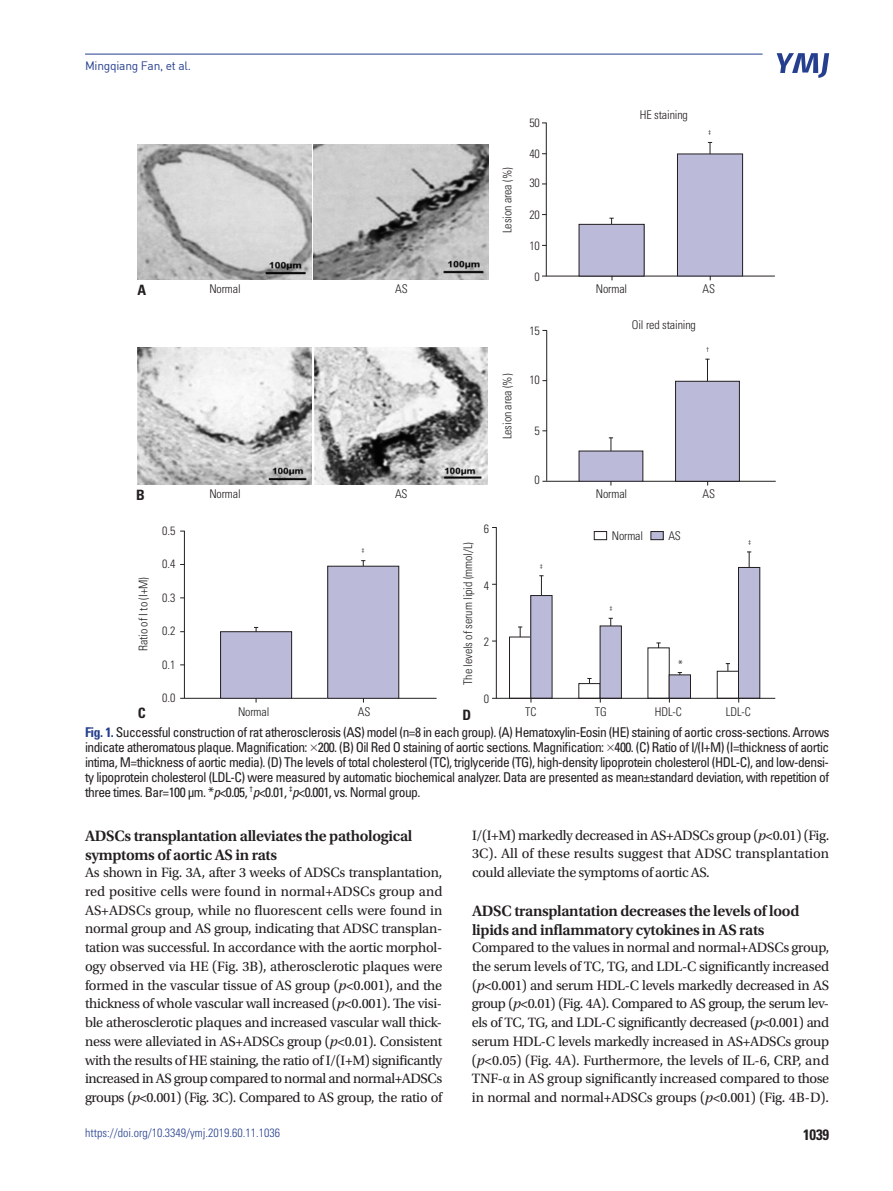
<style>
.page{position:relative;width:893px;height:1191px;background:#fff}
.page>*{position:absolute;margin:0;border:0;box-sizing:border-box;transform-origin:0 0}
.t1{font:600 15.75px/18.8px "Utopia Std";letter-spacing:-.02em;color:#231f20}
.t2{font:700 condensed 15px "Univers LT Std";color:#231f20}
.t3{font:14.25px/18.8px "Utopia Std";letter-spacing:-.025em;color:#231f20;text-align:justify}
.t4{font:700 condensed 14.25px "Univers LT Std";color:#231f20}
.t5{font:condensed 13.5px/15px "Univers LT Std";letter-spacing:-.04em;color:#231f20;text-align:justify}
.t6{font:300 condensed 12px "Univers LT Std";letter-spacing:-.01em;color:#231f20}
.t7{font:300 condensed 12px "Univers LT Std";color:#253f8e}
.t8{font:12px "Dinreg";letter-spacing:-.02em;color:#253f8e}
.t9{font:300 condensed 7.05px "Univers LT Std";color:#231f20}
.s1{font-weight:700;color:#253f8e}
.s2{font-family:"Garamond";font-stretch:normal}
.s3{font-style:italic}
.s4{font-family:"Times New Roman"}
</style>
<div class="page">
<svg style="left:777px;top:53px;width:52px;height:25px"></svg>
<hr style="left:85px;top:54px;width:678px;height:1px;background:#253f8e">
<img style="left:138px;top:144px;width:173px;height:135px">
<img style="left:314px;top:144px;width:175px;height:135px">
<img style="left:138px;top:348px;width:174px;height:137px">
<img style="left:314px;top:348px;width:174px;height:137px">
<hr style="left:611px;top:218px;width:1px;height:40px;background:#231f20">
<hr style="left:710px;top:142px;width:1px;height:40px;background:#231f20">
<svg style="left:609px;top:437px;width:4px;height:14px"></svg>
<hr style="left:707px;top:359px;width:1px;height:72px;background:#231f20">
<hr style="left:520px;top:627px;width:1px;height:35px;background:#231f20">
<hr style="left:658px;top:643px;width:1px;height:35px;background:#231f20">
<svg style="left:726px;top:663px;width:4px;height:8px"></svg>
<hr style="left:541px;top:575px;width:1px;height:36px;background:#231f20">
<hr style="left:610px;top:618px;width:1px;height:36px;background:#231f20">
<hr style="left:749px;top:552px;width:1px;height:35px;background:#231f20">
<hr style="left:256px;top:627px;width:1px;height:43px;background:#231f20">
<hr style="left:363px;top:560px;width:1px;height:43px;background:#231f20">
<div style="left:594px;top:531px;width:13px;height:9px;border:1px solid #231f20"></div>
<div style="left:651px;top:531px;width:12px;height:8px;background:#bbbbd9"></div>
<div style="left:651px;top:531px;width:12px;height:9px;border:1px solid #231f20"></div>
<hr style="left:546px;top:123px;width:1px;height:153px;background:#231f20">
<hr style="left:546px;top:330px;width:1px;height:151px;background:#231f20">
<hr style="left:496px;top:527px;width:1px;height:171px;background:#231f20">
<hr style="left:184px;top:531px;width:1px;height:167px;background:#231f20">
<hr style="left:542px;top:276px;width:233px;height:1px;background:#231f20">
<hr style="left:542px;top:481px;width:234px;height:1px;background:#231f20">
<hr style="left:180px;top:698px;width:257px;height:1px;background:#231f20">
<div style="left:579px;top:224px;width:65px;height:52px;background:#bbbbd9"></div>
<div style="left:677px;top:154px;width:66px;height:122px;background:#bbbbd9"></div>
<div style="left:677px;top:154px;width:66px;height:122px;border:1px solid #231f20"></div>
<div style="left:579px;top:451px;width:64px;height:30px;background:#bbbbd9"></div>
<div style="left:676px;top:381px;width:63px;height:100px;background:#bbbbd9"></div>
<div style="left:675px;top:381px;width:65px;height:100px;border:1px solid #231f20"></div>
<div style="left:509px;top:637px;width:22px;height:61px;background:#fff"></div>
<div style="left:509px;top:637px;width:22px;height:61px;border:1px solid #231f20"></div>
<div style="left:579px;top:683px;width:21px;height:15px;border:1px solid #231f20"></div>
<div style="left:648px;top:648px;width:21px;height:50px;background:#fff"></div>
<div style="left:717px;top:671px;width:22px;height:27px;border:1px solid #231f20"></div>
<div style="left:531px;top:595px;width:21px;height:103px;background:#bbbbd9"></div>
<div style="left:600px;top:626px;width:21px;height:72px;background:#bbbbd9"></div>
<div style="left:600px;top:626px;width:22px;height:72px;border:1px solid #231f20"></div>
<div style="left:669px;top:675px;width:21px;height:23px;background:#bbbbd9"></div>
<div style="left:669px;top:674px;width:22px;height:24px;border:1px solid #231f20"></div>
<div style="left:738px;top:567px;width:22px;height:131px;background:#bbbbd9"></div>
<div style="left:738px;top:567px;width:22px;height:131px;border:1px solid #231f20"></div>
<div style="left:221px;top:631px;width:71px;height:67px;background:#bbbbd9"></div>
<div style="left:220px;top:631px;width:72px;height:67px;border:1px solid #231f20"></div>
<div style="left:328px;top:566px;width:71px;height:132px;background:#bbbbd9"></div>
<div style="left:328px;top:566px;width:71px;height:132px;border:1px solid #231f20"></div>
<hr style="left:492px;top:698px;width:283px;height:1px;background:#231f20">
<p class="t8" style="left:85px;top:58px;width:108px">Mingqiang Fan, et al.</p>
<p class="t6" style="left:500px;top:233px;width:67px;rotate:-90deg">Lesion area (%)</p>
<p class="t6" style="left:529px;top:115px;width:12px">50</p>
<p class="t6" style="left:529px;top:146px;width:12px">40</p>
<p class="t6" style="left:529px;top:176px;width:12px">30</p>
<p class="t6" style="left:529px;top:207px;width:12px">20</p>
<p class="t6" style="left:529px;top:238px;width:12px">10</p>
<p class="t6" style="left:534px;top:270px;width:7px">0</p>
<p class="t6" style="left:640px;top:108px;width:50px">HE staining</p>
<p class="t9" style="left:708px;top:129px;width:5px">‡</p>
<p class="t4" style="left:137px;top:281px;width:10px">A</p>
<p class="t6" style="left:209px;top:281px;width:33px">Normal</p>
<p class="t6" style="left:395px;top:281px;width:14px">AS</p>
<p class="t6" style="left:596px;top:281px;width:33px">Normal</p>
<p class="t6" style="left:703px;top:281px;width:14px">AS</p>
<p class="t6" style="left:529px;top:323px;width:12px">15</p>
<p class="t6" style="left:632px;top:317px;width:66px">Oil red staining</p>
<p class="t9" style="left:706px;top:345px;width:5px">†</p>
<p class="t6" style="left:500px;top:439px;width:67px;rotate:-90deg">Lesion area (%)</p>
<p class="t6" style="left:529px;top:373px;width:12px">10</p>
<p class="t6" style="left:534px;top:423px;width:7px">5</p>
<p class="t6" style="left:534px;top:472px;width:7px">0</p>
<p class="t4" style="left:136px;top:486px;width:10px">B</p>
<p class="t6" style="left:209px;top:486px;width:33px">Normal</p>
<p class="t6" style="left:395px;top:486px;width:14px">AS</p>
<p class="t6" style="left:596px;top:486px;width:33px">Normal</p>
<p class="t6" style="left:703px;top:486px;width:14px">AS</p>
<p class="t6" style="left:136px;top:651px;width:75px;rotate:-90deg">Ratio of I to (I+M)</p>
<p class="t6" style="left:162px;top:523px;width:15px">0.5</p>
<p class="t6" style="left:162px;top:556px;width:15px">0.4</p>
<p class="t6" style="left:162px;top:590px;width:15px">0.3</p>
<p class="t6" style="left:162px;top:623px;width:15px">0.2</p>
<p class="t6" style="left:162px;top:657px;width:15px">0.1</p>
<p class="t6" style="left:162px;top:690px;width:15px">0.0</p>
<p class="t9" style="left:361px;top:546px;width:5px">‡</p>
<p class="t6" style="left:461px;top:685px;width:144px;rotate:-90deg">The levels of serum lipid (mmol/L)</p>
<p class="t6" style="left:484px;top:521px;width:7px">6</p>
<p class="t6" style="left:484px;top:578px;width:7px">4</p>
<p class="t6" style="left:484px;top:635px;width:7px">2</p>
<p class="t6" style="left:484px;top:691px;width:7px">0</p>
<p class="t9" style="left:540px;top:562px;width:5px">‡</p>
<p class="t6" style="left:612px;top:528px;width:33px">Normal</p>
<p class="t6" style="left:668px;top:528px;width:14px">AS</p>
<p class="t9" style="left:609px;top:604px;width:5px">‡</p>
<p class="t6" style="left:678px;top:658px;width:7px">*</p>
<p class="t9" style="left:748px;top:538px;width:5px">‡</p>
<p class="t6" style="left:238px;top:704px;width:33px">Normal</p>
<p class="t6" style="left:358px;top:704px;width:14px">AS</p>
<p class="t4" style="left:138px;top:704px;width:9px">C</p>
<p class="t4" style="left:463px;top:706px;width:10px">D</p>
<p class="t6" style="left:525px;top:704px;width:13px">TC</p>
<p class="t6" style="left:595px;top:704px;width:13px">TG</p>
<p class="t6" style="left:655px;top:704px;width:28px">HDL-C</p>
<p class="t6" style="left:726px;top:704px;width:26px">LDL-C</p>
<p class="t5" style="left:85px;top:724px;width:746px"><span class="s1">Fig. 1.</span> Successful construction of rat atherosclerosis (AS) model (n=8 in each group). (A) Hematoxylin-Eosin (HE) staining of aortic cross-sections. Arrows indicate atheromatous plaque. Magnification: <span class="s2">×</span>200. (B) Oil Red O staining of aortic sections. Magnification: <span class="s2">×</span>400. (C) Ratio of I/(I+M) (I=thickness of aortic intima, M=thickness of aortic media). (D) The levels of total cholesterol (TC), triglyceride (TG), high-density lipoprotein cholesterol (HDL-C), and low-densi&shy;ty lipoprotein cholesterol (LDL-C) were measured by automatic biochemical analyzer. Data are presented as mean±standard deviation, with repetition of three times. Bar=100 μm. *<span class="s3">p</span>&lt;0.05, <sup>†</sup><span class="s3">p</span>&lt;0.01, <sup>‡</sup><span class="s3">p</span>&lt;0.001, vs. Normal group.</p>
<p class="t1" style="left:85px;top:826px;width:329px">ADSCs transplantation alleviates the pathological symptoms of aortic AS in rats</p>
<p class="t3" style="left:85px;top:863px;width:359px">As shown in Fig. 3A, after 3 weeks of ADSCs transplantation, red positive cells were found in normal+ADSCs group and AS+ADSCs group, while no fluorescent cells were found in normal group and AS group, indicating that ADSC transplan&shy;tation was successful. In accordance with the aortic morphol&shy;ogy observed via HE (Fig. 3B), atherosclerotic plaques were formed in the vascular tissue of AS group (<span class="s3">p</span>&lt;0.001), and the thickness of whole vascular wall increased (<span class="s3">p</span>&lt;0.001). The visi&shy;ble atherosclerotic plaques and increased vascular wall thick&shy;ness were alleviated in AS+ADSCs group (<span class="s3">p</span>&lt;0.01). Consistent with the results of HE staining, the ratio of I/(I+M) significantly increased in AS group compared to normal and normal+ADSCs groups (<span class="s3">p</span>&lt;0.001) (Fig. 3C). Compared to AS group, the ratio of</p>
<p class="t7" style="left:85px;top:1125px;width:197px">https://doi.org/10.3349/ymj.2019.60.11.1036</p>
<p class="t3" style="left:472px;top:826px;width:359px">I/(I+M) markedly decreased in AS+ADSCs group (<span class="s3">p</span>&lt;0.01) (Fig.<br>3C). All of these results suggest that ADSC transplantation could alleviate the symptoms of aortic AS.</p>
<p class="t1" style="left:472px;top:901px;width:329px">ADSC transplantation decreases the levels of lood lipids and inflammatory cytokines in AS rats</p>
<p class="t3" style="left:472px;top:938px;width:359px">Compared to the values in normal and normal+ADSCs group, the serum levels of TC, TG, and LDL-C significantly increased (<span class="s3">p</span>&lt;0.001) and serum HDL-C levels markedly decreased in AS group (<span class="s3">p</span>&lt;0.01) (Fig. 4A). Compared to AS group, the serum lev&shy;els of TC, TG, and LDL-C significantly decreased (<span class="s3">p</span>&lt;0.001) and serum HDL-C levels markedly increased in AS+ADSCs group (<span class="s3">p</span>&lt;0.05) (Fig. 4A). Furthermore, the levels of IL-6, CRP, and TNF-<span class="s4">α</span> in AS group significantly increased compared to those in normal and normal+ADSCs groups (<span class="s3">p</span>&lt;0.001) (Fig. 4B-D).</p>
<p class="t2" style="left:803px;top:1125px;width:28px">1039</p>
</div>
